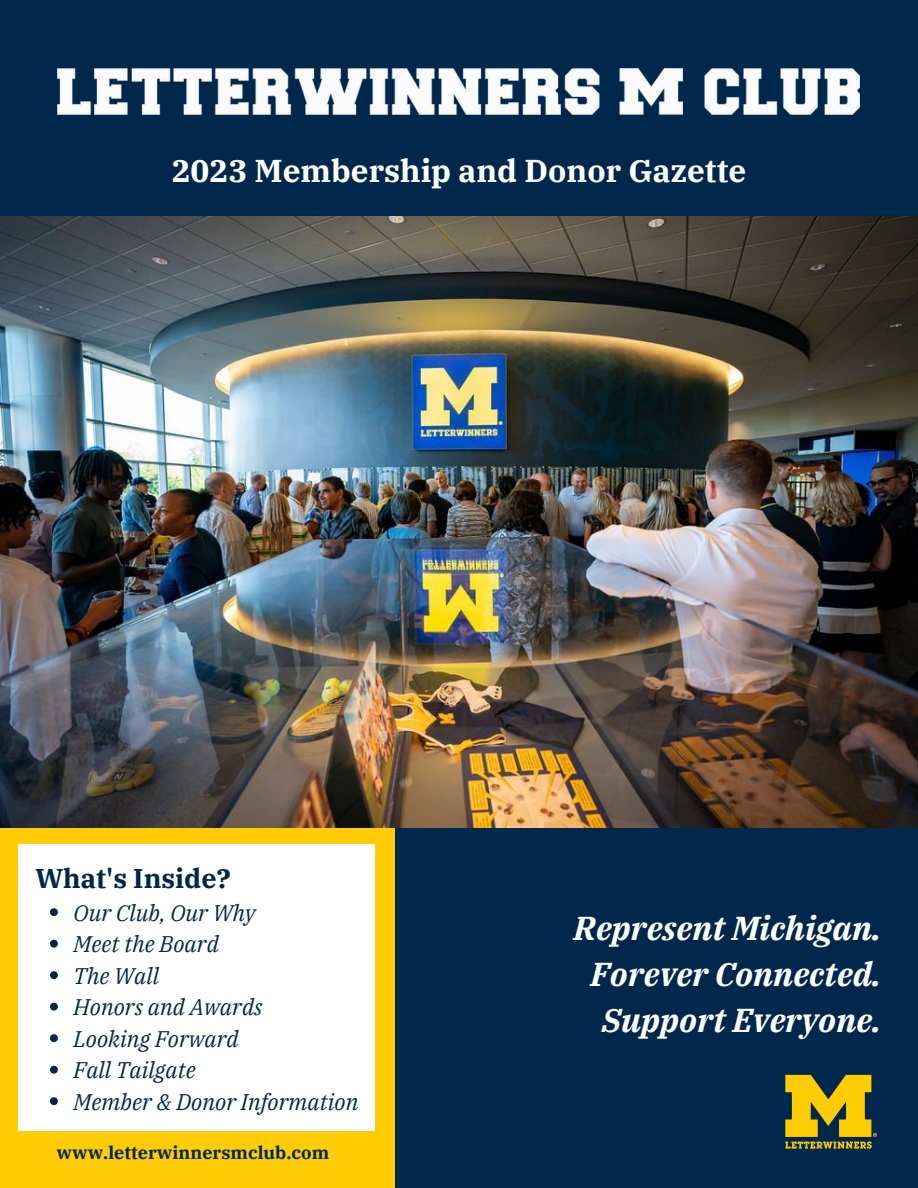
<style>
.page{position:relative;width:918px;height:1188px;background:#fff}
.page>*{position:absolute;margin:0;border:0;box-sizing:border-box;transform-origin:0 0}
.t1{font:italic 700 33px "IBM Plex Serif";color:#fff}
.t2{font:700 31.5px "IBM Plex Serif";color:#fff}
.t3{font:700 27px "IBM Plex Serif";color:#00274c}
.t4{font:italic 22.5px "IBM Plex Serif";color:#00274c}
.t5{font:700 18px "IBM Plex Serif";color:#00274c}
</style>
<div class="page">
<div style="left:0;top:0;width:918px;height:225px;background:#00274c"></div>
<div style="left:394px;top:799px;width:524px;height:389px;background:#00274c"></div>
<img style="left:0;top:216px;width:918px;height:612px">
<img style="left:58px;top:68px;width:802px;height:46px">
<div style="left:0;top:828px;width:394px;height:360px;background:#ffcc05"></div>
<div style="left:18px;top:845px;width:356px;height:286px;background:#fff"></div>
<img style="left:785px;top:1074px;width:92px;height:75px">
<svg style="left:50px;top:908px;width:8px;height:8px"></svg>
<svg style="left:50px;top:940px;width:8px;height:8px"></svg>
<svg style="left:50px;top:971px;width:8px;height:8px"></svg>
<svg style="left:50px;top:1003px;width:8px;height:8px"></svg>
<svg style="left:50px;top:1034px;width:8px;height:8px"></svg>
<svg style="left:50px;top:1066px;width:8px;height:8px"></svg>
<svg style="left:50px;top:1097px;width:8px;height:8px"></svg>
<p class="t2" style="left:172px;top:150px;width:576px">2023 Membership and Donor Gazette</p>
<p class="t3" style="left:35px;top:860px;width:197px">What's Inside?</p>
<p class="t4" style="left:74px;top:898px;width:183px">Our Club, Our Why</p>
<p class="t4" style="left:74px;top:929px;width:147px">Meet the Board</p>
<p class="t4" style="left:74px;top:961px;width:87px">The Wall</p>
<p class="t4" style="left:74px;top:992px;width:190px">Honors and Awards</p>
<p class="t4" style="left:74px;top:1024px;width:167px">Looking Forward</p>
<p class="t4" style="left:74px;top:1055px;width:124px">Fall Tailgate</p>
<p class="t4" style="left:74px;top:1087px;width:286px">Member &amp; Donor Information</p>
<p class="t5" style="left:56px;top:1141px;width:274px">www.letterwinnersmclub.com</p>
<p class="t1" style="left:574px;top:906px;width:309px">Represent Michigan.</p>
<p class="t1" style="left:591px;top:952px;width:292px">Forever Connected.</p>
<p class="t1" style="left:602px;top:998px;width:281px">Support Everyone.</p>
</div>
